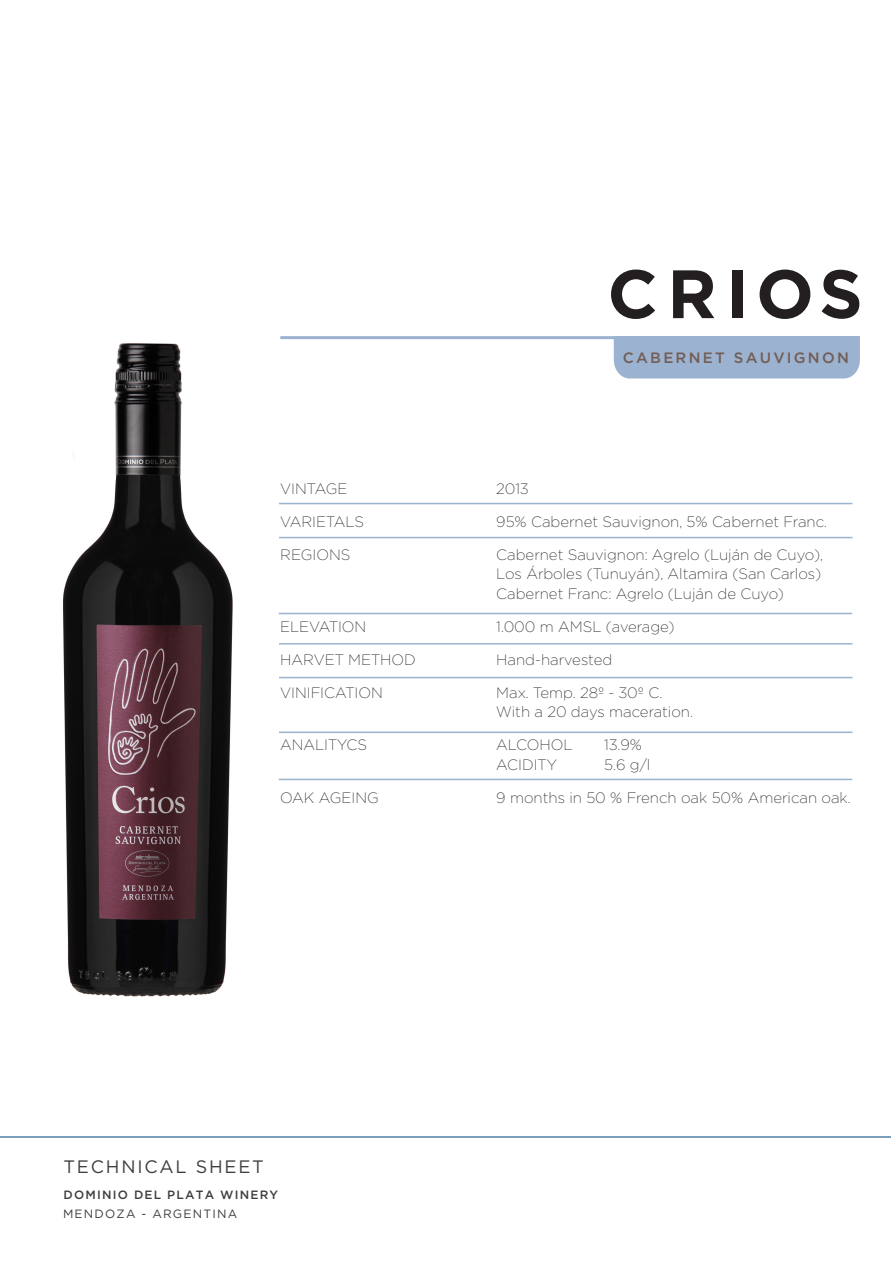
<style>
.page{position:relative;width:893px;height:1263px;background:#fff}
.page>*{position:absolute;margin:0;border:0;box-sizing:border-box;transform-origin:0 0}
.t1{font:18px "Gotham";letter-spacing:.1em;color:#3e3e3f}
.t2{font:300 15px/19.5px "Gotham Ex";color:#231f20}
.t3{font:500 15px "Gotham";letter-spacing:.15em;color:#735d55}
.t4{font:500 12px "Gotham";letter-spacing:.1em;color:#3e3e3f}
.t5{font:12px "Gotham";letter-spacing:.1em;color:#3e3e3f}
</style>
<div class="page">
<div style="left:613px;top:337px;width:247px;height:42px;background:#9bb3d0"></div>
<hr style="left:280px;top:336px;width:577px;height:3px;background:#9bb3d0">
<hr style="left:279px;top:537px;width:573px;height:1px;background:#9bb3d0">
<hr style="left:279px;top:503px;width:573px;height:1px;background:#9bb3d0">
<hr style="left:279px;top:643px;width:573px;height:1px;background:#9bb3d0">
<hr style="left:279px;top:613px;width:573px;height:1px;background:#9bb3d0">
<hr style="left:279px;top:677px;width:573px;height:1px;background:#9bb3d0">
<hr style="left:279px;top:731px;width:573px;height:2px;background:#9bb3d0">
<svg style="left:611px;top:270px;width:44px;height:49px"></svg>
<svg style="left:673px;top:270px;width:41px;height:48px"></svg>
<div style="left:732px;top:270px;width:11px;height:48px;background:#231f20"></div>
<svg style="left:760px;top:270px;width:50px;height:49px"></svg>
<svg style="left:822px;top:270px;width:37px;height:49px"></svg>
<hr style="left:0;top:1136px;width:891px;height:1px;background:#799ebb">
<hr style="left:279px;top:779px;width:573px;height:1px;background:#9bb3d0">
<img style="left:62px;top:343px;width:171px;height:654px">
<p class="t3" style="left:623px;top:349px;width:228px">CABERNET SAUVIGNON</p>
<p class="t2" style="left:280px;top:478px;width:69px">VINTAGE</p>
<p class="t2" style="left:496px;top:478px;width:34px">2013</p>
<p class="t2" style="left:280px;top:511px;width:85px">VARIETALS</p>
<p class="t2" style="left:496px;top:511px;width:332px">95% Cabernet Sauvignon, 5% Cabernet Franc.</p>
<p class="t2" style="left:280px;top:544px;width:72px">REGIONS</p>
<p class="t2" style="left:496px;top:544px;width:328px">Cabernet Sauvignon: Agrelo (Luján de Cuyo),<br>Los Árboles (Tunuyán), Altamira (San Carlos)<br>Cabernet Franc: Agrelo (Luján de Cuyo)</p>
<p class="t2" style="left:280px;top:616px;width:88px">ELEVATION</p>
<p class="t2" style="left:496px;top:616px;width:180px">1.000 m AMSL (average)</p>
<p class="t2" style="left:280px;top:649px;width:137px">HARVET METHOD</p>
<p class="t2" style="left:496px;top:649px;width:118px">Hand-harvested</p>
<p class="t2" style="left:280px;top:682px;width:104px">VINIFICATION</p>
<p class="t2" style="left:496px;top:682px;width:198px">Max. Temp. 28º - 30º C.<br>With a 20 days maceration.</p>
<p class="t2" style="left:280px;top:735px;width:88px">ANALITYCS</p>
<p class="t2" style="left:496px;top:735px;width:78px">ALCOHOL</p>
<p class="t2" style="left:604px;top:735px;width:39px">13.9%</p>
<p class="t2" style="left:496px;top:754px;width:62px">ACIDITY</p>
<p class="t2" style="left:604px;top:754px;width:48px">5.6 g/l</p>
<p class="t2" style="left:280px;top:787px;width:100px">OAK AGEING</p>
<p class="t2" style="left:496px;top:787px;width:356px">9 months in 50 % French oak 50% American oak.</p>
<p class="t1" style="left:64px;top:1157px;width:202px">TECHNICAL SHEET</p>
<p class="t5" style="left:63px;top:1207px;width:176px">MENDOZA - ARGENTINA</p>
<p class="t4" style="left:64px;top:1188px;width:216px">DOMINIO DEL PLATA WINERY</p>
</div>
